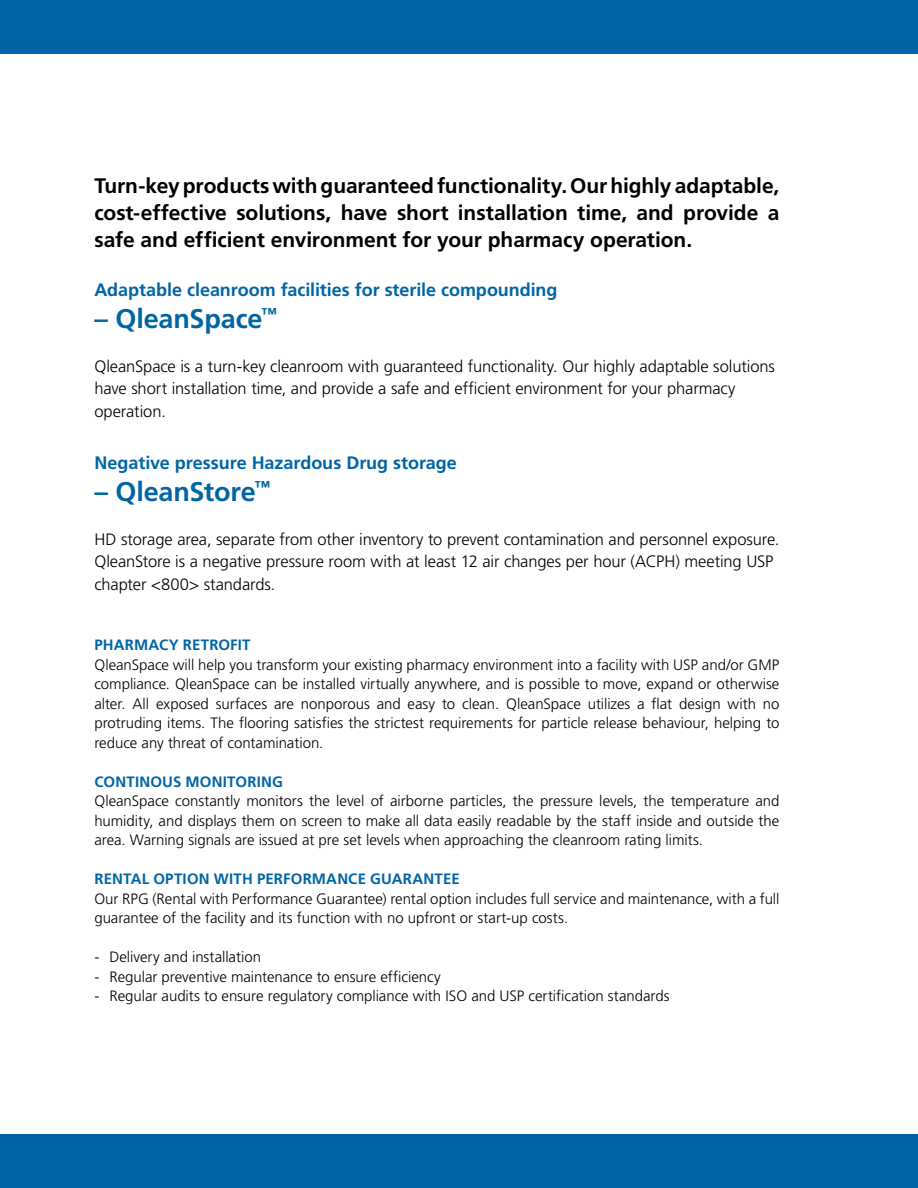
<style>
.page{position:relative;width:918px;height:1188px;background:#fff}
.page>*{position:absolute;margin:0;border:0;box-sizing:border-box;transform-origin:0 0}
.t1{font:700 27px "Frutiger LT Std";letter-spacing:-.005em;color:#0065a4}
.t2{font:700 21px/27px "Frutiger LT Std";letter-spacing:-.005em;color:#000;text-align:justify}
.t3{font:700 18px "Frutiger LT Std";color:#0065a4}
.t4{font:300 16.5px/22.5px "Frutiger LT Std";letter-spacing:-.005em;color:#000}
.t5{font:300 15px/19.5px "Frutiger LT Std";letter-spacing:-.005em;color:#000;text-align:justify}
.t6{font:700 15px "Frutiger LT Std";letter-spacing:.01em;color:#0065a4}
</style>
<div class="page">
<div style="left:0;top:1135px;width:918px;height:53px;background:#0065a4"></div>
<div style="left:0;top:0;width:918px;height:53px;background:#0065a4"></div>
<h2 class="t2" style="left:94px;top:172px;width:687px">Turn-key products with guaranteed functionality. Our highly adaptable, cost-effective solutions, have short installation time, and provide a safe and efficient environment for your pharmacy operation.</h2>
<p class="t3" style="left:94px;top:279px;width:465px">Adaptable cleanroom facilities for sterile compounding</p>
<h1 class="t1" style="left:94px;top:303px;width:184px">– QleanSpace<sup>™</sup></h1>
<p class="t4" style="left:94px;top:355px;width:682px">QleanSpace is a turn-key cleanroom with guaranteed functionality. Our highly adaptable solutions have short installation time, and provide a safe and efficient environment for your pharmacy operation.</p>
<p class="t3" style="left:94px;top:452px;width:364px">Negative pressure Hazardous Drug storage</p>
<h1 class="t1" style="left:94px;top:476px;width:177px">– QleanStore<sup>™</sup></h1>
<p class="t4" style="left:94px;top:528px;width:687px">HD storage area, separate from other inventory to prevent contamination and personnel exposure.<br>QleanStore is a negative pressure room with at least 12 air changes per hour (ACPH) meeting USP chapter &lt;800&gt; standards.</p>
<p class="t6" style="left:94px;top:636px;width:158px">PHARMACY RETROFIT</p>
<p class="t5" style="left:94px;top:655px;width:687px">QleanSpace will help you transform your existing pharmacy environment into a facility with USP and/or GMP compliance. QleanSpace can be installed virtually anywhere, and is possible to move, expand or otherwise alter. All exposed surfaces are nonporous and easy to clean. QleanSpace utilizes a flat design with no protruding items. The flooring satisfies the strictest requirements for particle release behaviour, helping to reduce any threat of contamination.</p>
<p class="t6" style="left:94px;top:773px;width:190px">CONTINOUS MONITORING</p>
<p class="t5" style="left:94px;top:791px;width:687px">QleanSpace constantly monitors the level of airborne particles, the pressure levels, the temperature and humidity, and displays them on screen to make all data easily readable by the staff inside and outside the area. Warning signals are issued at pre set levels when approaching the cleanroom rating limits.</p>
<p class="t6" style="left:94px;top:870px;width:367px">RENTAL OPTION WITH PERFORMANCE GUARANTEE</p>
<p class="t5" style="left:94px;top:889px;width:687px">Our RPG (Rental with Performance Guarantee) rental option includes full service and maintenance, with a full guarantee of the facility and its function with no upfront or start-up costs.</p>
<p class="t5" style="left:94px;top:947px;width:168px">- Delivery and installation</p>
<p class="t5" style="left:94px;top:967px;width:348px">- Regular preventive maintenance to ensure efficiency</p>
<p class="t5" style="left:94px;top:986px;width:577px">- Regular audits to ensure regulatory compliance with ISO and USP certification standards</p>
</div>
